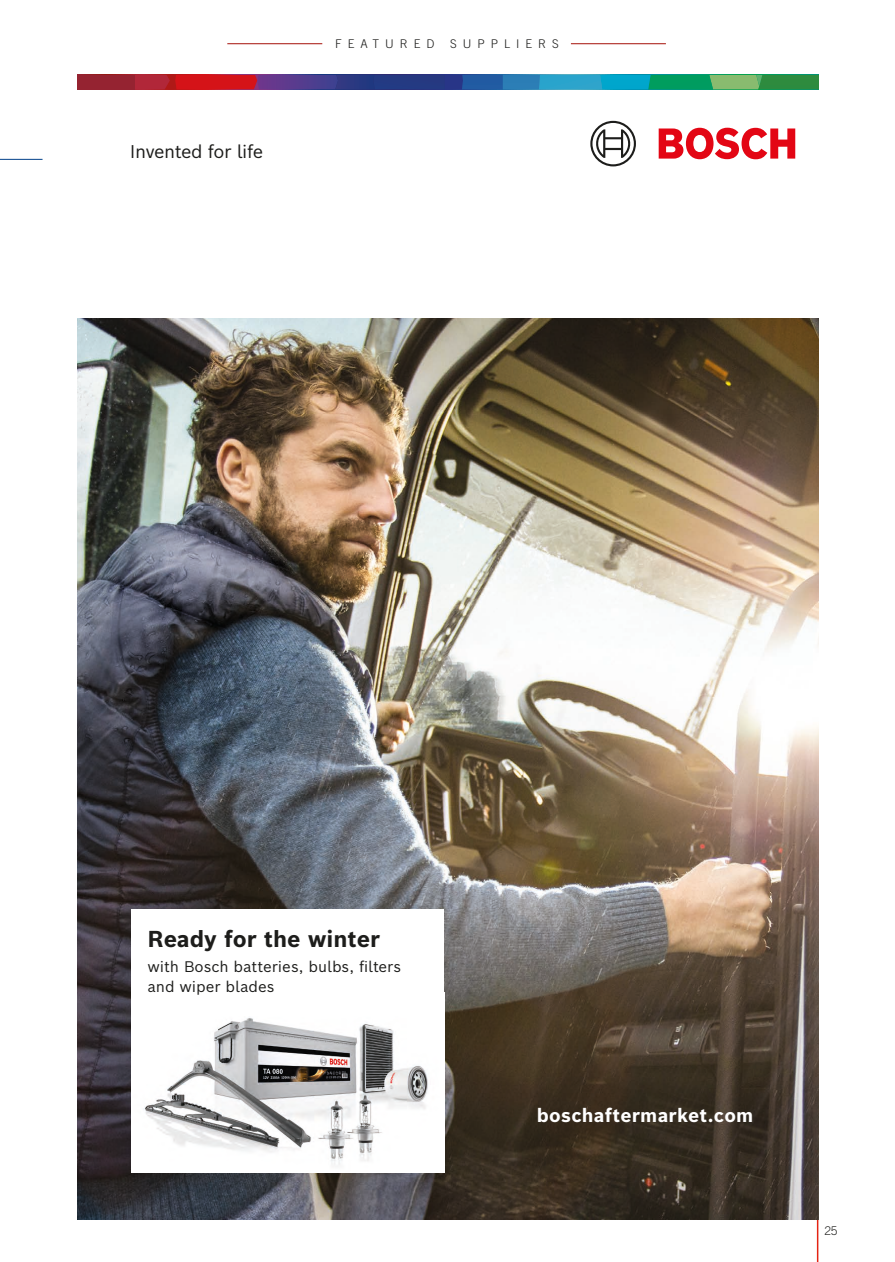
<style>
.page{position:relative;width:895px;height:1262px;background:#fff}
.page>*{position:absolute;margin:0;border:0;box-sizing:border-box;transform-origin:0 0}
.t1{font:700 22.5px "Bosch Sans";color:#1d1d1b}
.t2{font:700 18.75px "Bosch Sans";letter-spacing:.015em;color:#fff}
.t3{font:18px "Bosch Sans";letter-spacing:-.02em;color:#1d1d1b}
.t4{font:15px/19.5px "Bosch Sans";color:#1d1d1b}
.t5{font:12px "Koz Go Pr 6 N";letter-spacing:.5em;color:#1d1d1b}
.t6{font:300 12px "Trade Gothic LT Std";letter-spacing:.5em;color:#1d1d1b}
</style>
<div class="page">
<hr style="left:817px;top:1218px;width:1px;height:44px;background:#e42413">
<hr style="left:227px;top:43px;width:95px;height:1px;background:#a51009">
<hr style="left:571px;top:43px;width:95px;height:1px;background:#a51009">
<hr style="left:0;top:159px;width:43px;height:1px;background:#02418a">
<img style="left:78px;top:319px;width:740px;height:901px">
<div style="left:78px;top:75px;width:57px;height:14px;background:#952331"></div>
<svg style="left:135px;top:75px;width:683px;height:14px;background:#4a6378"></svg>
<svg style="left:659px;top:128px;width:136px;height:31px"></svg>
<svg style="left:590px;top:121px;width:46px;height:45px"></svg>
<img style="left:131px;top:1016px;width:313px;height:156px">
<div style="left:131px;top:909px;width:313px;height:107px;background:#fff"></div>
<p class="t3" style="left:130px;top:140px;width:135px">Invented for life</p>
<p class="t6" style="left:335px;top:37px;width:101px">FEATURED</p>
<p class="t6" style="left:450px;top:37px;width:49px">SUPP</p>
<p class="t5" style="left:339px;top:38px;width:220px">FEATURED SUPPLIERS</p>
<h1 class="t1" style="left:147px;top:924px;width:234px">Ready for the winter</h1>
<p class="t4" style="left:147px;top:957px;width:255px">with Bosch batteries, bulbs, filters and wiper blades</p>
<p class="t2" style="left:537px;top:1103px;width:218px">boschaftermarket.com</p>
<p class="t6" style="left:824px;top:1223px;width:15px">25</p>
<p class="t5" style="left:826px;top:1227px;width:8px">2</p>
</div>
